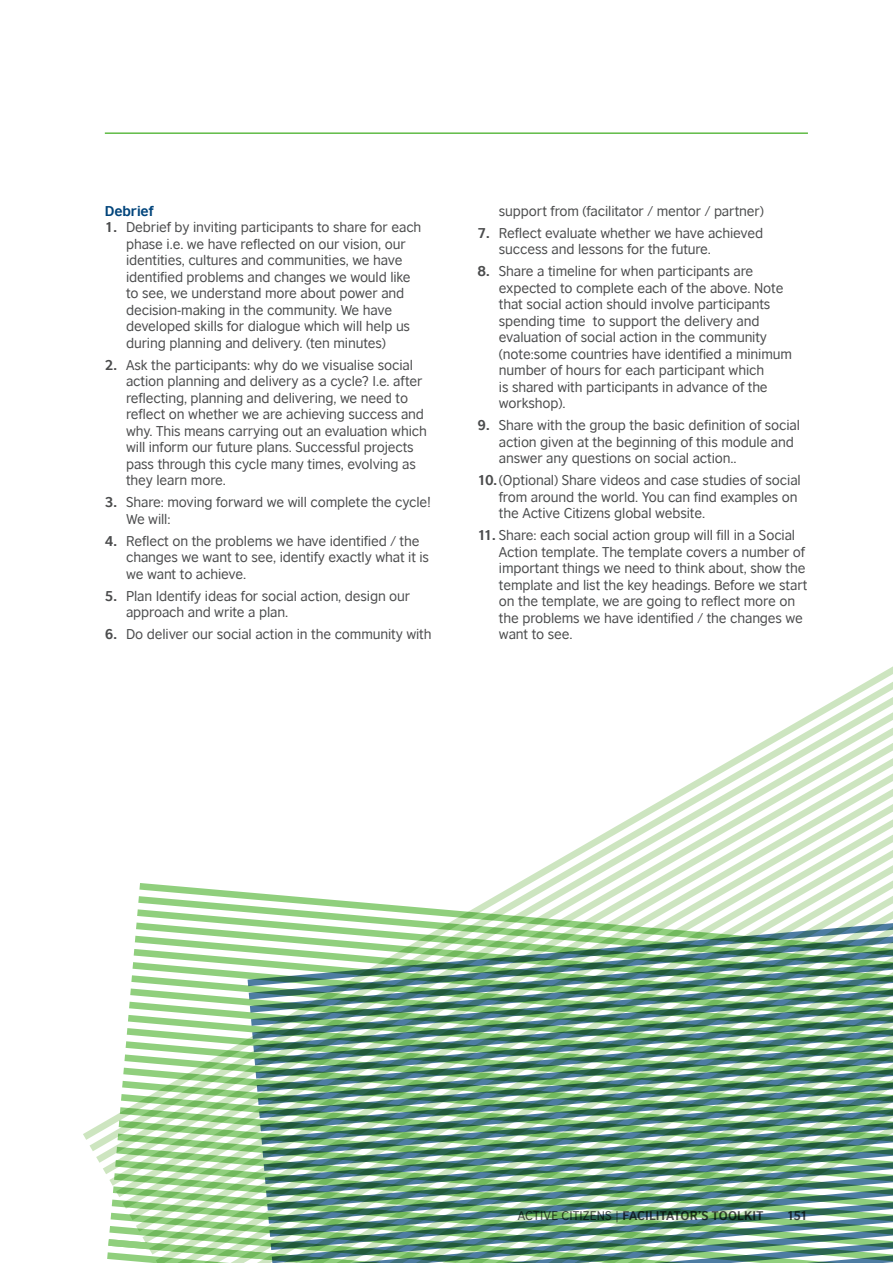
<style>
.page{position:relative;width:893px;height:1263px;background:#fff}
.page>*{position:absolute;margin:0;border:0;box-sizing:border-box;transform-origin:0 0}
.t1{font:13.5px/16.5px "British Council Sans";letter-spacing:-.01em;color:#4b4c4d}
.Body_head{font:700 13.5px "British Council Sans";letter-spacing:-.01em;color:#00447b}
.t2{font:700 12px "British Council Sans";letter-spacing:.01em;color:#4b4c4d}
.s1{font-weight:700}
.s2{font-weight:400}
</style>
<div class="page">
<hr style="left:105px;top:132px;width:703px;height:2px;background:#60bb46">
<svg style="left:142px;top:769px;width:751px;height:173px"></svg>
<svg style="left:149px;top:781px;width:744px;height:161px"></svg>
<svg style="left:156px;top:792px;width:737px;height:150px"></svg>
<svg style="left:162px;top:803px;width:731px;height:139px"></svg>
<svg style="left:169px;top:815px;width:724px;height:127px"></svg>
<svg style="left:176px;top:826px;width:717px;height:116px"></svg>
<svg style="left:182px;top:838px;width:711px;height:104px"></svg>
<svg style="left:189px;top:849px;width:704px;height:93px"></svg>
<svg style="left:195px;top:861px;width:698px;height:81px"></svg>
<svg style="left:202px;top:872px;width:691px;height:70px"></svg>
<svg style="left:209px;top:884px;width:684px;height:58px"></svg>
<svg style="left:215px;top:895px;width:678px;height:47px"></svg>
<svg style="left:222px;top:907px;width:671px;height:35px"></svg>
<svg style="left:248px;top:915px;width:645px;height:27px"></svg>
<svg style="left:249px;top:928px;width:644px;height:14px"></svg>
<svg style="left:107px;top:942px;width:786px;height:321px"></svg>
<p class="Body_head" style="left:105px;top:202px;width:50px">Debrief</p>
<p class="t1" style="left:126px;top:219px;width:297px;text-indent:-21px"><span class="s1">1.</span> Debrief by inviting participants to share for each phase i.e. we have reflected on our vision, our identities, cultures and communities, we have identified problems and changes we would like to see, we understand more about power and decision-making in the community. We have developed skills for dialogue which will help us during planning and delivery. (ten minutes)</p>
<p class="t1" style="left:126px;top:356px;width:302px;text-indent:-21px"><span class="s1">2.</span> Ask the participants: why do we visualise social action planning and delivery as a cycle? I.e. after reflecting, planning and delivering, we need to reflect on whether we are achieving success and why. This means carrying out an evaluation which will inform our future plans. Successful projects pass through this cycle many times, evolving as they learn more.</p>
<p class="t1" style="left:126px;top:494px;width:307px;text-indent:-21px"><span class="s1">3.</span> Share: moving forward we will complete the cycle!<br>We will:</p>
<p class="t1" style="left:126px;top:532px;width:304px;text-indent:-21px"><span class="s1">4.</span> Reflect on the problems we have identified / the changes we want to see, identify exactly what it is we want to achieve.</p>
<p class="t1" style="left:126px;top:587px;width:286px;text-indent:-21px"><span class="s1">5.</span> Plan Identify ideas for social action, design our approach and write a plan.</p>
<p class="t1" style="left:105px;top:626px;width:328px"><span class="s1">6.</span> Do deliver our social action in the community with</p>
<p class="t1" style="left:499px;top:202px;width:267px">support from (facilitator / mentor / partner)</p>
<p class="t1" style="left:499px;top:224px;width:266px;text-indent:-21px"><span class="s1">7.</span> Reflect evaluate whether we have achieved success and lessons for the future.</p>
<p class="t1" style="left:499px;top:263px;width:295px;text-indent:-21px"><span class="s1">8.</span> Share a timeline for when participants are expected to complete each of the above. Note that social action should involve participants spending time to support the delivery and evaluation of social action in the community (note:some countries have identified a minimum number of hours for each participant which<br>is shared with participants in advance of the workshop).</p>
<p class="t1" style="left:499px;top:417px;width:303px;text-indent:-21px"><span class="s1">9.</span> Share with the group the basic definition of social action given at the beginning of this module and answer any questions on social action..</p>
<p class="t1" style="left:499px;top:472px;width:303px;text-indent:-21px"><span class="s1">10.</span>(Optional) Share videos and case studies of social from around the world. You can find examples on the Active Citizens global website.</p>
<p class="t1" style="left:499px;top:527px;width:310px;text-indent:-21px"><span class="s1">11.</span> Share: each social action group will fill in a Social Action template. The template covers a number of important things we need to think about, show the template and list the key headings. Before we start on the template, we are going to reflect more on the problems we have identified / the changes we want to see.</p>
<p class="t2" style="left:518px;top:1208px;width:247px"><span class="s2">ACTIVE CITIZENS |</span> FACILITATOR’S TOOLKIT</p>
<p class="t2" style="left:787px;top:1208px;width:22px">151</p>
</div>
